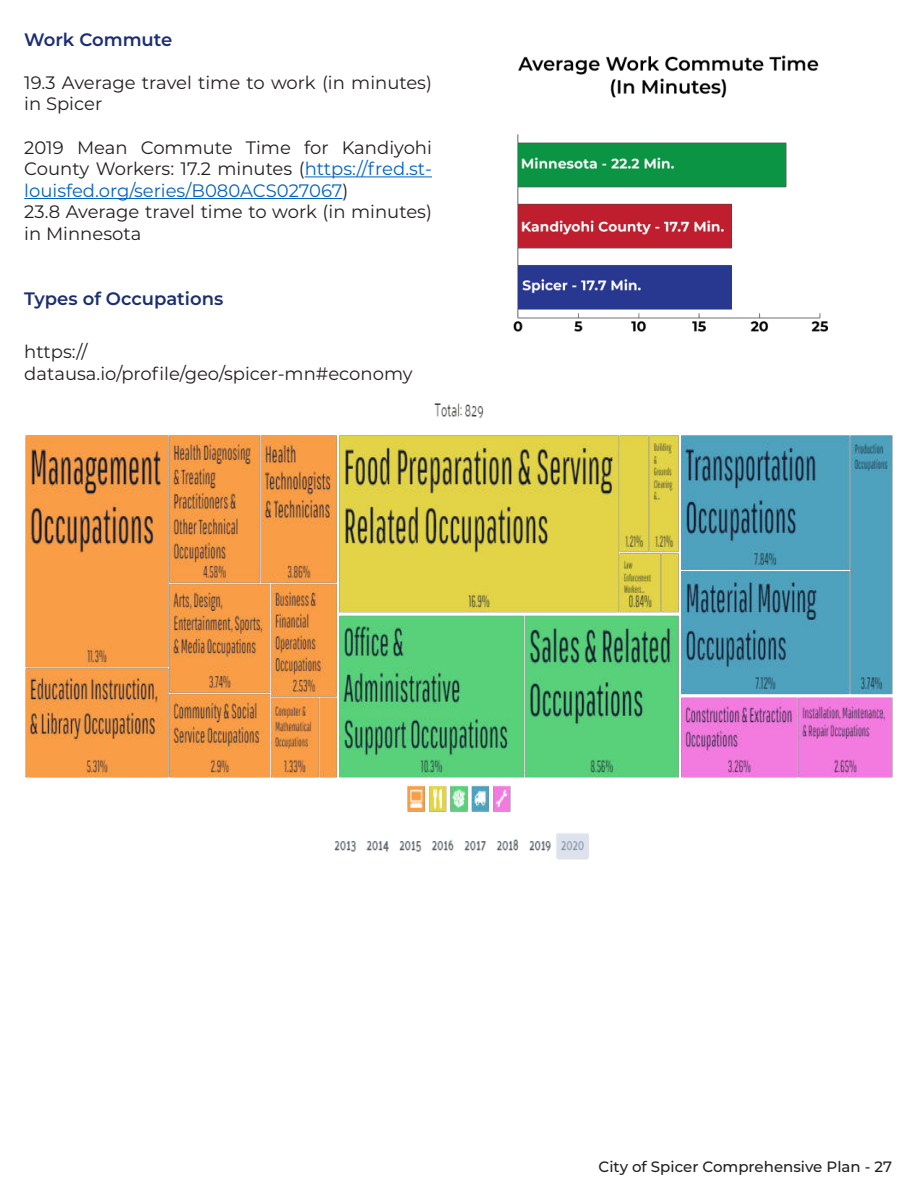
<style>
.page{position:relative;width:918px;height:1188px;background:#fff}
.page>*{position:absolute;margin:0;border:0;box-sizing:border-box;transform-origin:0 0}
.t1{font:18px/21.6px "Montserrat";color:#231f20}
.t2{font:600 18px "Montserrat";color:#1a2e72}
.t3{font:500 15px "Montserrat";color:#231f20}
.s1{color:#0563c1}
</style>
<div class="page">
<hr style="left:305px;top:176px;width:127px;height:1px;background:#0563c1">
<hr style="left:24px;top:198px;width:319px;height:1px;background:#0563c1">
<img style="left:25px;top:403px;width:868px;height:457px">
<img style="left:514px;top:55px;width:314px;height:277px">
<p class="t2" style="left:24px;top:30px;width:150px">Work Commute</p>
<p class="t1" style="left:24px;top:72px;width:409px">19.3 Average travel time to work (in minutes) in Spicer</p>
<p class="t1" style="left:24px;top:137px;width:409px">2019 Mean Commute Time for Kandiyohi County Workers: 17.2 minutes (<span class="s1">https://fred.st&shy;louisfed.org/series/B080ACS027067</span>)<br>23.8 Average travel time to work (in minutes) in Minnesota</p>
<p class="t2" style="left:24px;top:290px;width:201px">Types of Occupations</p>
<p class="t1" style="left:24px;top:342px;width:390px">https:// datausa.io/profile/geo/spicer-mn#economy</p>
<p class="t3" style="left:599px;top:1160px;width:295px">City of Spicer Comprehensive Plan - 27</p>
</div>
